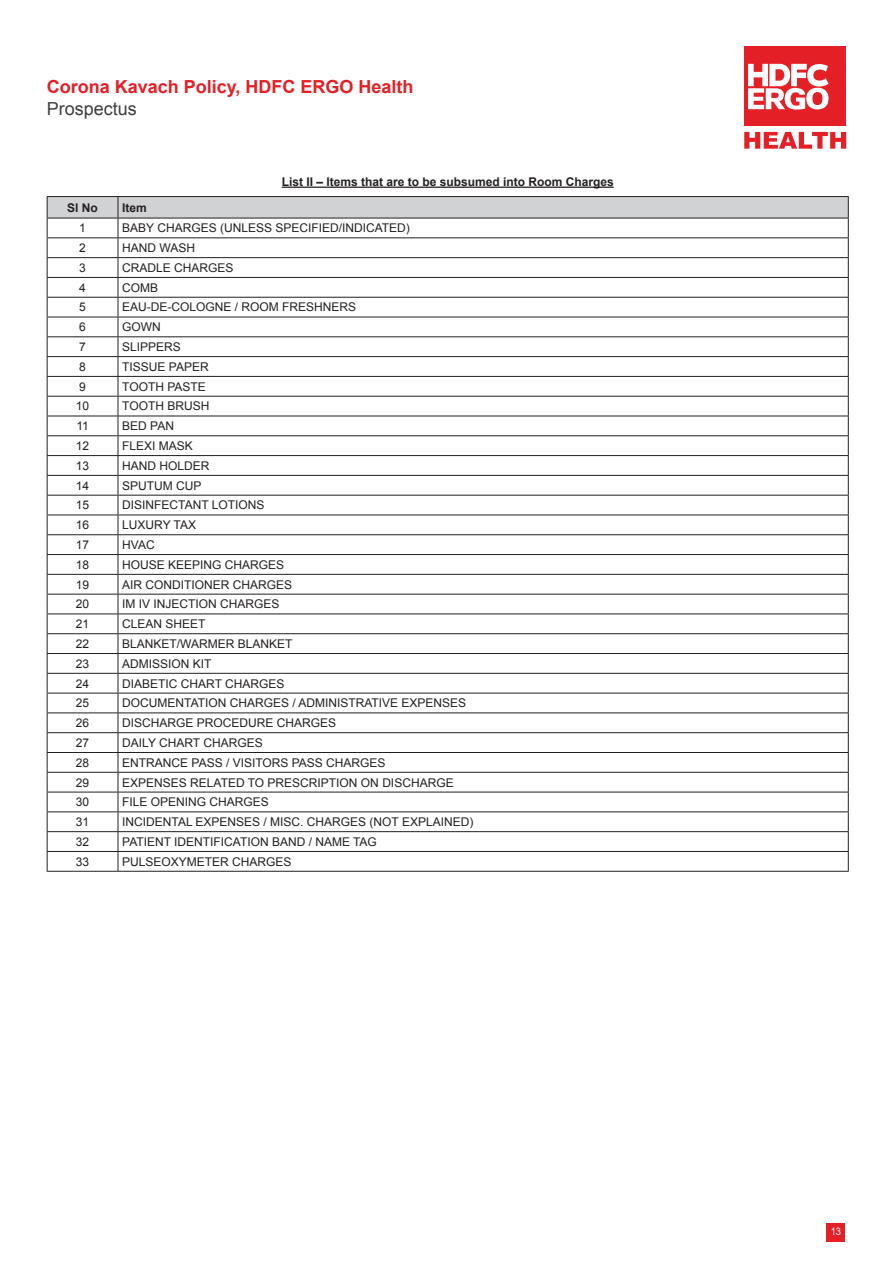
<style>
.page{position:relative;width:893px;height:1263px;background:#fff}
.page>*{position:absolute;margin:0;border:0;box-sizing:border-box;transform-origin:0 0}
.t1{font:700 18px "Arial";color:#e41f25}
.t2{font:18px "Arial";color:#3e3e3f}
.t3{font:12px "Arial";color:#231f20}
.t4{font:700 12px "Arial";color:#231f20}
.t5{font:10.5px "Arial";color:#fff;scale:.9 1}
</style>
<div class="page">
<div style="left:826px;top:1223px;width:19px;height:18px;background:#e41f25"></div>
<div style="left:744px;top:47px;width:102px;height:79px;background:#e41f25"></div>
<svg style="left:748px;top:64px;width:81px;height:46px"></svg>
<svg style="left:744px;top:132px;width:102px;height:17px"></svg>
<hr style="left:282px;top:187px;width:332px;height:1px;background:#231f20">
<hr style="left:47px;top:196px;width:71px;height:1px;background:#231f20">
<hr style="left:118px;top:196px;width:731px;height:1px;background:#231f20">
<svg style="left:47px;top:197px;width:802px;height:674px"></svg>
<hr style="left:47px;top:871px;width:71px;height:1px;background:#231f20">
<hr style="left:118px;top:871px;width:731px;height:1px;background:#231f20">
<h1 class="t1" style="left:47px;top:75px;width:368px">Corona Kavach Policy, HDFC ERGO Health</h1>
<h1 class="t2" style="left:47px;top:97px;width:92px">Prospectus</h1>
<p class="t4" style="left:282px;top:174px;width:334px">List II – Items that are to be subsumed into Room Charges</p>
<p class="t4" style="left:67px;top:199px;width:32px">Sl No</p>
<p class="t4" style="left:122px;top:199px;width:26px">Item</p>
<p class="t3" style="left:79px;top:220px;width:8px">1</p>
<p class="t3" style="left:122px;top:220px;width:289px">BABY CHARGES (UNLESS SPECIFIED/INDICATED)</p>
<p class="t3" style="left:79px;top:240px;width:8px">2</p>
<p class="t3" style="left:122px;top:240px;width:74px">HAND WASH</p>
<p class="t3" style="left:79px;top:260px;width:8px">3</p>
<p class="t3" style="left:122px;top:260px;width:113px">CRADLE CHARGES</p>
<p class="t3" style="left:79px;top:280px;width:8px">4</p>
<p class="t3" style="left:122px;top:280px;width:37px">COMB</p>
<p class="t3" style="left:79px;top:299px;width:8px">5</p>
<p class="t3" style="left:122px;top:299px;width:236px">EAU-DE-COLOGNE / ROOM FRESHNERS</p>
<p class="t3" style="left:79px;top:319px;width:8px">6</p>
<p class="t3" style="left:122px;top:319px;width:40px">GOWN</p>
<p class="t3" style="left:79px;top:339px;width:8px">7</p>
<p class="t3" style="left:122px;top:339px;width:60px">SLIPPERS</p>
<p class="t3" style="left:79px;top:359px;width:8px">8</p>
<p class="t3" style="left:122px;top:359px;width:88px">TISSUE PAPER</p>
<p class="t3" style="left:79px;top:379px;width:8px">9</p>
<p class="t3" style="left:122px;top:379px;width:85px">TOOTH PASTE</p>
<p class="t3" style="left:76px;top:398px;width:15px">10</p>
<p class="t3" style="left:122px;top:398px;width:89px">TOOTH BRUSH</p>
<p class="t3" style="left:76px;top:418px;width:14px">11</p>
<p class="t3" style="left:122px;top:418px;width:53px">BED PAN</p>
<p class="t3" style="left:76px;top:438px;width:15px">12</p>
<p class="t3" style="left:122px;top:438px;width:72px">FLEXI MASK</p>
<p class="t3" style="left:76px;top:458px;width:15px">13</p>
<p class="t3" style="left:122px;top:458px;width:89px">HAND HOLDER</p>
<p class="t3" style="left:76px;top:478px;width:15px">14</p>
<p class="t3" style="left:122px;top:478px;width:81px">SPUTUM CUP</p>
<p class="t3" style="left:76px;top:497px;width:15px">15</p>
<p class="t3" style="left:122px;top:497px;width:144px">DISINFECTANT LOTIONS</p>
<p class="t3" style="left:76px;top:517px;width:15px">16</p>
<p class="t3" style="left:122px;top:517px;width:75px">LUXURY TAX</p>
<p class="t3" style="left:76px;top:537px;width:15px">17</p>
<p class="t3" style="left:122px;top:537px;width:34px">HVAC</p>
<p class="t3" style="left:76px;top:557px;width:15px">18</p>
<p class="t3" style="left:122px;top:557px;width:164px">HOUSE KEEPING CHARGES</p>
<p class="t3" style="left:76px;top:576px;width:15px">19</p>
<p class="t3" style="left:122px;top:576px;width:172px">AIR CONDITIONER CHARGES</p>
<p class="t3" style="left:76px;top:596px;width:15px">20</p>
<p class="t3" style="left:122px;top:596px;width:159px">IM IV INJECTION CHARGES</p>
<p class="t3" style="left:76px;top:616px;width:15px">21</p>
<p class="t3" style="left:122px;top:616px;width:85px">CLEAN SHEET</p>
<p class="t3" style="left:76px;top:636px;width:15px">22</p>
<p class="t3" style="left:122px;top:636px;width:172px">BLANKET/WARMER BLANKET</p>
<p class="t3" style="left:76px;top:656px;width:15px">23</p>
<p class="t3" style="left:122px;top:656px;width:91px">ADMISSION KIT</p>
<p class="t3" style="left:76px;top:675px;width:15px">24</p>
<p class="t3" style="left:122px;top:675px;width:164px">DIABETIC CHART CHARGES</p>
<p class="t3" style="left:76px;top:695px;width:15px">25</p>
<p class="t3" style="left:122px;top:695px;width:346px">DOCUMENTATION CHARGES / ADMINISTRATIVE EXPENSES</p>
<p class="t3" style="left:76px;top:715px;width:15px">26</p>
<p class="t3" style="left:122px;top:715px;width:216px">DISCHARGE PROCEDURE CHARGES</p>
<p class="t3" style="left:76px;top:735px;width:15px">27</p>
<p class="t3" style="left:122px;top:735px;width:142px">DAILY CHART CHARGES</p>
<p class="t3" style="left:76px;top:755px;width:15px">28</p>
<p class="t3" style="left:122px;top:755px;width:265px">ENTRANCE PASS / VISITORS PASS CHARGES</p>
<p class="t3" style="left:76px;top:774px;width:15px">29</p>
<p class="t3" style="left:122px;top:774px;width:333px">EXPENSES RELATED TO PRESCRIPTION ON DISCHARGE</p>
<p class="t3" style="left:76px;top:794px;width:15px">30</p>
<p class="t3" style="left:122px;top:794px;width:148px">FILE OPENING CHARGES</p>
<p class="t3" style="left:76px;top:814px;width:15px">31</p>
<p class="t3" style="left:122px;top:814px;width:353px">INCIDENTAL EXPENSES / MISC. CHARGES (NOT EXPLAINED)</p>
<p class="t3" style="left:76px;top:834px;width:15px">32</p>
<p class="t3" style="left:122px;top:834px;width:256px">PATIENT IDENTIFICATION BAND / NAME TAG</p>
<p class="t3" style="left:76px;top:854px;width:15px">33</p>
<p class="t3" style="left:122px;top:854px;width:171px">PULSEOXYMETER CHARGES</p>
<p class="t5" style="left:831px;top:1225px;width:13px">13</p>
</div>
